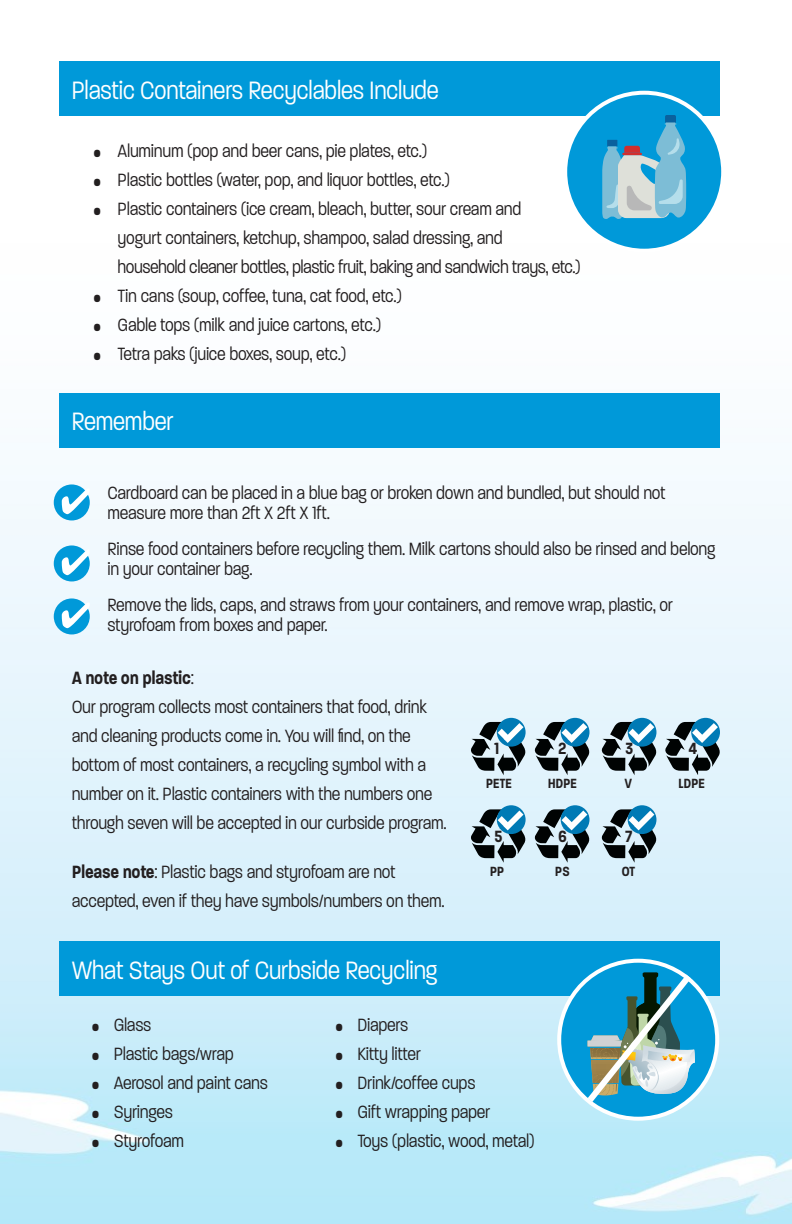
<style>
.page{position:relative;width:792px;height:1224px;background:#fff}
.page>*{position:absolute;margin:0;border:0;box-sizing:border-box;transform-origin:0 0}
.t1{font:300 34px "Paralucent Condensed";color:#fff}
.t2{font:300 24px/29px "Paralucent Condensed";color:#231f20}
.t3{font:600 22px "Paralucent Condensed";color:#231f20}
.t4{font:600 18px "Paralucent Condensed";color:#231f20}
.s1{font-size:14px}
.s2{font-weight:600}
</style>
<div class="page">
<img style="left:0;top:61px;width:792px;height:1163px">
<div style="left:60px;top:393px;width:660px;height:54px;background:#0099d9"></div>
<div style="left:60px;top:61px;width:660px;height:55px;background:#0099d9"></div>
<div style="left:60px;top:942px;width:660px;height:54px;background:#0099d9"></div>
<div style="left:565px;top:93px;width:158px;height:158px;background:#0099d9;border-radius:50%"></div>
<div style="left:563px;top:91px;width:162px;height:162px;border:4px solid #fff;border-radius:50%"></div>
<svg style="left:602px;top:115px;width:84px;height:104px"></svg>
<div style="left:54px;top:484px;width:36px;height:36px;background:#0099d9;border-radius:50%"></div>
<svg style="left:62px;top:488px;width:28px;height:26px"></svg>
<div style="left:54px;top:545px;width:36px;height:36px;background:#0099d9;border-radius:50%"></div>
<svg style="left:62px;top:549px;width:28px;height:26px"></svg>
<div style="left:54px;top:598px;width:36px;height:36px;background:#0099d9;border-radius:50%"></div>
<svg style="left:62px;top:602px;width:28px;height:26px"></svg>
<svg style="left:559px;top:961px;width:158px;height:158px;fill:#0099d9"></svg>
<div style="left:557px;top:959px;width:162px;height:162px;border:4px solid #fff;border-radius:50%"></div>
<svg style="left:581px;top:968px;width:116px;height:141px"></svg>
<div style="left:497px;top:718px;width:29px;height:29px;background:#007ab5;border-radius:50%"></div>
<svg style="left:497px;top:805px;width:29px;height:29px"></svg>
<div style="left:561px;top:718px;width:28px;height:29px;background:#007ab5;border-radius:50%"></div>
<svg style="left:561px;top:805px;width:28px;height:29px"></svg>
<div style="left:628px;top:718px;width:28px;height:29px;background:#007ab5;border-radius:50%"></div>
<svg style="left:628px;top:805px;width:28px;height:29px"></svg>
<div style="left:691px;top:718px;width:29px;height:29px;background:#007ab5;border-radius:50%"></div>
<svg style="left:470px;top:722px;width:56px;height:53px"></svg>
<svg style="left:470px;top:809px;width:56px;height:54px"></svg>
<svg style="left:534px;top:722px;width:56px;height:53px"></svg>
<svg style="left:534px;top:809px;width:56px;height:54px"></svg>
<svg style="left:601px;top:722px;width:56px;height:53px"></svg>
<svg style="left:601px;top:809px;width:56px;height:54px"></svg>
<svg style="left:665px;top:722px;width:55px;height:53px"></svg>
<h1 class="t1" style="left:72px;top:72px;width:368px">Plastic Containers Recyclables Include</h1>
<p class="t2" style="left:94px;top:135px;width:335px"><span class="s1">•</span> Aluminum (pop and beer cans, pie plates, etc.)</p>
<p class="t2" style="left:94px;top:164px;width:358px"><span class="s1">•</span> Plastic bottles (water, pop, and liquor bottles, etc.)</p>
<p class="t2" style="left:118px;top:193px;width:464px;text-indent:-24px"><span class="s1">•</span> Plastic containers (ice cream, bleach, butter, sour cream and<br>yogurt containers, ketchup, shampoo, salad dressing, and<br>household cleaner bottles, plastic fruit, baking and sandwich trays, etc.)</p>
<p class="t2" style="left:94px;top:280px;width:310px"><span class="s1">•</span> Tin cans (soup, coffee, tuna, cat food, etc.)</p>
<p class="t2" style="left:94px;top:309px;width:289px"><span class="s1">•</span> Gable tops (milk and juice cartons, etc.)</p>
<p class="t2" style="left:94px;top:338px;width:254px"><span class="s1">•</span> Tetra paks (juice boxes, soup, etc.)</p>
<h1 class="t1" style="left:72px;top:403px;width:103px">Remember</h1>
<p class="t2" style="left:108px;top:482px;width:559px;line-height:20px">Cardboard can be placed in a blue bag or broken down and bundled, but should not measure more than 2ft X 2ft X 1ft.</p>
<p class="t2" style="left:108px;top:538px;width:609px;line-height:20px">Rinse food containers before recycling them. Milk cartons should also be rinsed and belong in your container bag.</p>
<p class="t2" style="left:108px;top:594px;width:567px;line-height:20px">Remove the lids, caps, and straws from your containers, and remove wrap, plastic, or styrofoam from boxes and paper.</p>
<p class="t2" style="left:72px;top:662px;width:376px"><span class="s2">A note on plastic</span>:<br>Our program collects most containers that food, drink and cleaning products come in. You will find, on the bottom of most containers, a recycling symbol with a number on it. Plastic containers with the numbers one through seven will be accepted in our curbside program.</p>
<p class="t2" style="left:72px;top:856px;width:374px"><span class="s2">Please note</span>: Plastic bags and styrofoam are not accepted, even if they have symbols/numbers on them.</p>
<p class="t3" style="left:558px;top:737px;width:10px">2</p>
<p class="t3" style="left:495px;top:737px;width:7px">1</p>
<p class="t3" style="left:625px;top:737px;width:10px">3</p>
<p class="t3" style="left:689px;top:737px;width:10px">4</p>
<p class="t4" style="left:625px;top:774px;width:9px">V</p>
<p class="t4" style="left:486px;top:774px;width:28px">PETE</p>
<p class="t4" style="left:548px;top:774px;width:30px">HDPE</p>
<p class="t4" style="left:679px;top:774px;width:28px">LDPE</p>
<p class="t3" style="left:558px;top:824px;width:10px">6</p>
<p class="t3" style="left:625px;top:824px;width:8px">7</p>
<p class="t3" style="left:495px;top:824px;width:10px">5</p>
<p class="t4" style="left:555px;top:861px;width:16px">PS</p>
<p class="t4" style="left:622px;top:861px;width:15px">OT</p>
<p class="t4" style="left:490px;top:861px;width:16px">PP</p>
<h1 class="t1" style="left:72px;top:952px;width:367px">What Stays Out of Curbside Recycling</h1>
<p class="t2" style="left:92px;top:1010px;width:61px"><span class="s1">•</span> Glass</p>
<p class="t2" style="left:92px;top:1039px;width:144px"><span class="s1">•</span> Plastic bags/wrap</p>
<p class="t2" style="left:92px;top:1068px;width:178px"><span class="s1">•</span> Aerosol and paint cans</p>
<p class="t2" style="left:92px;top:1097px;width:83px"><span class="s1">•</span> Syringes</p>
<p class="t2" style="left:92px;top:1126px;width:94px"><span class="s1">•</span> Styrofoam</p>
<p class="t2" style="left:336px;top:1010px;width:74px"><span class="s1">•</span> Diapers</p>
<p class="t2" style="left:336px;top:1039px;width:87px"><span class="s1">•</span> Kitty litter</p>
<p class="t2" style="left:336px;top:1068px;width:141px"><span class="s1">•</span> Drink/coffee cups</p>
<p class="t2" style="left:336px;top:1097px;width:156px"><span class="s1">•</span> Gift wrapping paper</p>
<p class="t2" style="left:336px;top:1126px;width:200px"><span class="s1">•</span> Toys (plastic, wood, metal)</p>
</div>
